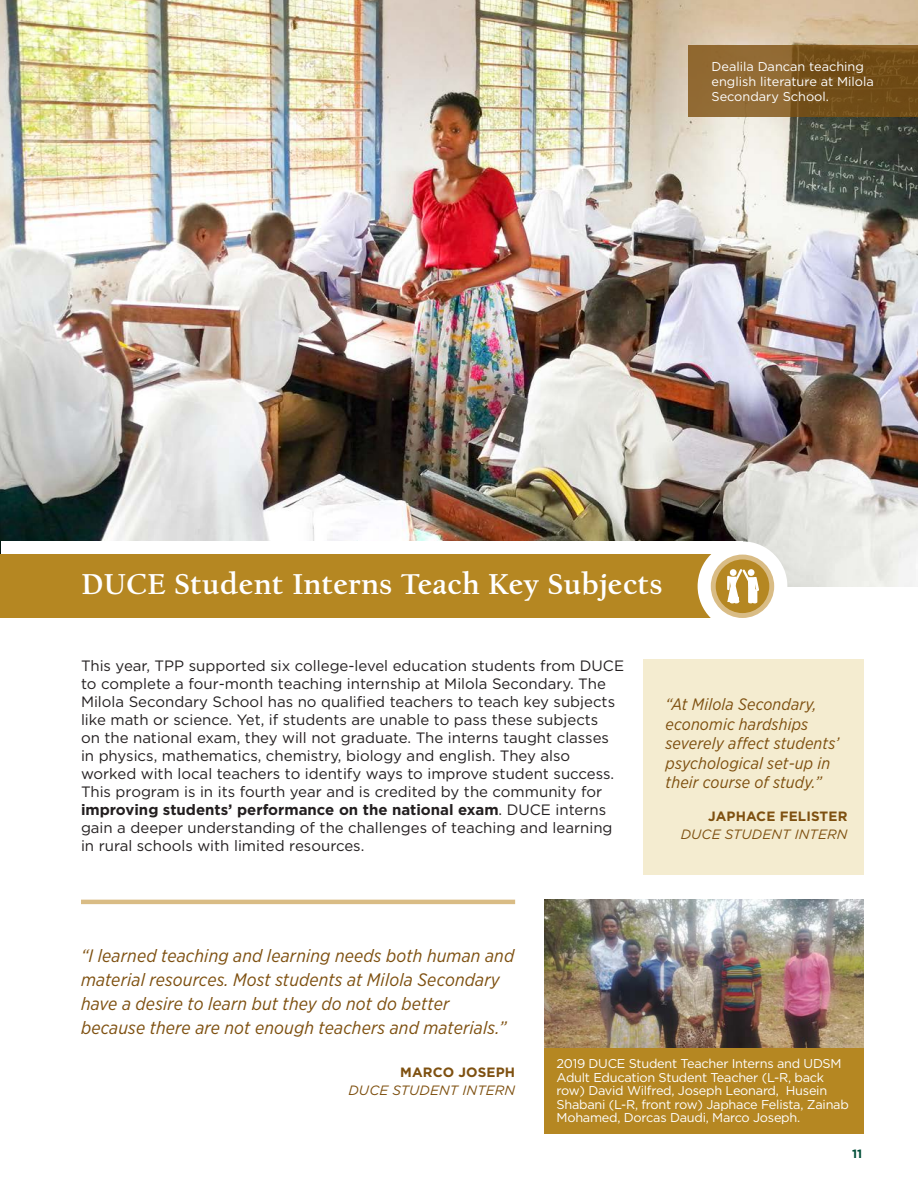
<style>
.page{position:relative;width:918px;height:1188px;background:#fff}
.page>*{position:absolute;margin:0;border:0;box-sizing:border-box;transform-origin:0 0}
.t1{font:700 30px "Californian FB Text";letter-spacing:.02em;color:#fff}
.t2{font:italic 18px/24px "Gotham Narrow";letter-spacing:.01em;color:#7e5010}
.t3{font:italic 16.5px/19.5px "Gotham Narrow";letter-spacing:.01em;color:#7e5010}
.t4{font:15px/18px "Gotham";color:#231f20}
.t5{font:italic 13.5px "Gotham";letter-spacing:.01em;color:#7e5010}
.t6{font:700 13.5px "Gotham";letter-spacing:.01em;color:#7e5010}
.t7{font:12.75px/13.5px "Gotham";letter-spacing:-.02em;color:#fff}
.t8{font:12.75px/15.3px "Gotham";color:#fff}
.t9{font:700 12px "Gotham";color:#004e38}
.s1{font-weight:700}
</style>
<div class="page">
<img style="left:0;top:0;width:918px;height:586px">
<div style="left:1px;top:541px;width:741px;height:77px;background:#fff"></div>
<div style="left:0;top:555px;width:742px;height:63px;background:#b58722"></div>
<div style="left:644px;top:659px;width:220px;height:216px;background:#f4ecd0"></div>
<svg style="left:688px;top:45px;width:230px;height:72px;background:#815b25"></svg>
<hr style="left:81px;top:900px;width:434px;height:4px;background:#d9bc85">
<img style="left:545px;top:900px;width:319px;height:149px">
<div style="left:545px;top:1049px;width:319px;height:85px;background:#b58722"></div>
<div style="left:698px;top:541px;width:89px;height:90px;background:#fff;border-radius:50%"></div>
<svg style="left:713px;top:557px;width:59px;height:59px"></svg>
<div style="left:711px;top:555px;width:63px;height:63px;border:5px solid #d9bc85;border-radius:50%"></div>
<svg style="left:727px;top:569px;width:32px;height:34px"></svg>
<p class="t8" style="left:712px;top:58px;width:164px">Dealila Dancan teaching english literature at Milola<br>Secondary School.</p>
<h1 class="t1" style="left:81px;top:567px;width:583px">DUCE Student Interns Teach Key Subjects</h1>
<p class="t4" style="left:81px;top:656px;width:545px">This year, TPP supported six college-level education students from DUCE to complete a four-month teaching internship at Milola Secondary. The Milola Secondary School has no qualified teachers to teach key subjects like math or science. Yet, if students are unable to pass these subjects<br>on the national exam, they will not graduate. The interns taught classes in physics, mathematics, chemistry, biology and english. They also worked with local teachers to identify ways to improve student success.<br>This program is in its fourth year and is credited by the community for <span class="s1">improving students’ performance on the national exam</span>. DUCE interns gain a deeper understanding of the challenges of teaching and learning in rural schools with limited resources.</p>
<p class="t3" style="left:666px;top:694px;width:175px">“At Milola Secondary, economic hardships severely affect students’ psychological set-up in their course of study.”</p>
<p class="t6" style="left:708px;top:807px;width:141px">JAPHACE FELISTER</p>
<p class="t5" style="left:681px;top:825px;width:168px">DUCE STUDENT INTERN</p>
<p class="t2" style="left:81px;top:943px;width:435px">“I learned teaching and learning needs both human and material resources. Most students at Milola Secondary have a desire to learn but they do not do better because there are not enough teachers and materials.”</p>
<p class="t6" style="left:400px;top:1063px;width:116px">MARCO JOSEPH</p>
<p class="t5" style="left:348px;top:1082px;width:168px">DUCE STUDENT INTERN</p>
<p class="t7" style="left:557px;top:1057px;width:294px">2019 DUCE Student Teacher Interns and UDSM Adult Education Student Teacher (L-R, back row) David Wilfred, Joseph Leonard, Husein Shabani (L-R, front row) Japhace Felista, Zainab Mohamed, Dorcas Daudi, Marco Joseph.</p>
<p class="t9" style="left:852px;top:1146px;width:12px">11</p>
</div>
